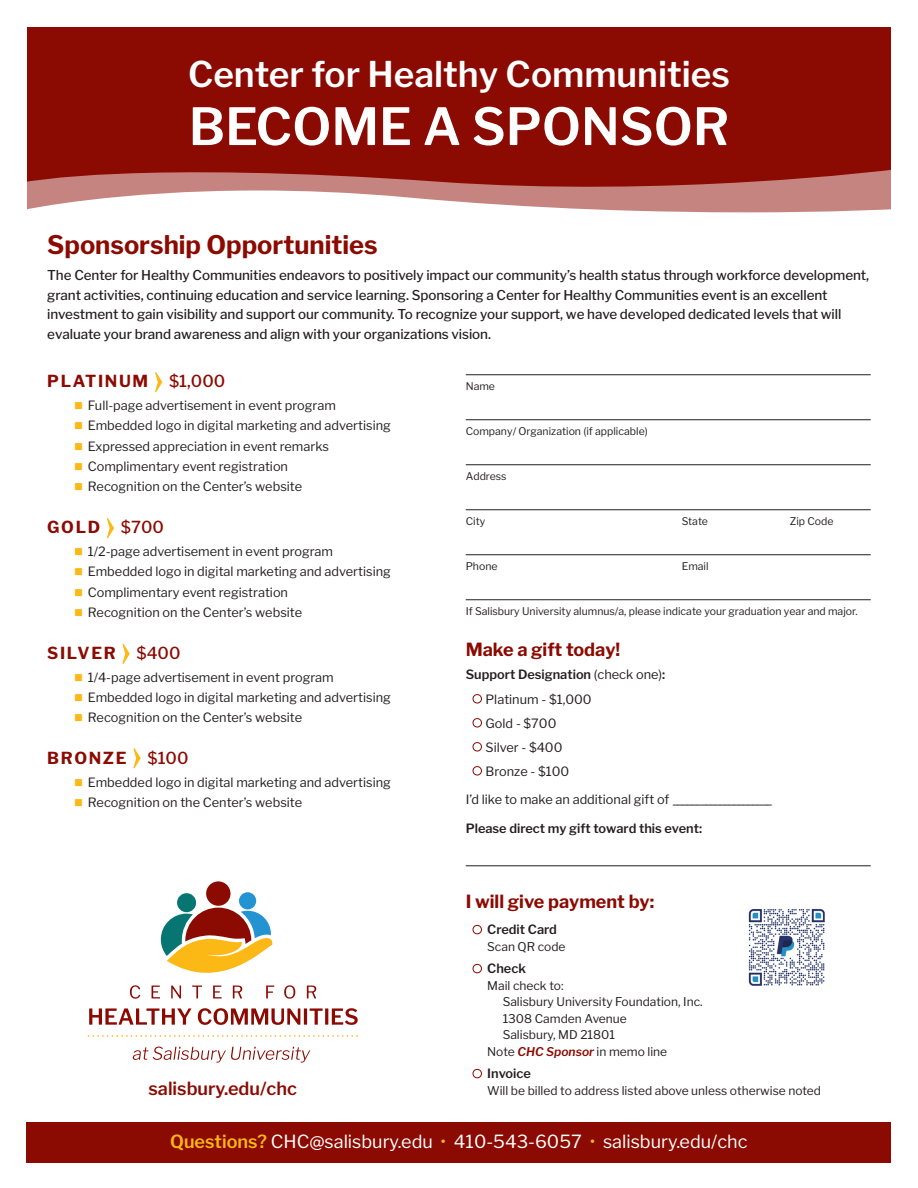
<style>
.page{position:relative;width:918px;height:1188px;background:#fff}
.page>*{position:absolute;margin:0;border:0;box-sizing:border-box;transform-origin:0 0}
.t1{font:600 51px "Libre Franklin";color:#fff}
.t2{font:600 35.25px "Libre Franklin";color:#fff}
.t3{font:700 25.5px "Libre Franklin";color:#8b0a02}
.t4{font:18px "Libre Franklin";color:#fff}
.t5{font:700 18px "Libre Franklin";color:#8b0a02}
.t6{font:600 18px "Libre Franklin";color:#8b0a02}
.t7{font:700 16.5px "Libre Franklin";letter-spacing:.1em;color:#8b0a02}
.t8{font:500 16.5px "Libre Franklin";color:#8b0a02}
.t9{font:500 13.5px/19.5px "Libre Franklin";letter-spacing:-.005em;color:#231f20}
.t10{font:12.75px/24px "Libre Franklin";color:#231f20}
.t11{font:600 12.75px "Libre Franklin";color:#231f20}
.t12{font:12px "Libre Franklin";color:#231f20}
.t13{font:10.5px "Libre Franklin";color:#231f20}
.s1{color:#fcb814}
.s2{font-weight:400}
.s3{font-weight:600;font-style:italic;color:#8b0a02}
.s4{font-weight:600;color:#fcb814}
</style>
<div class="page">
<svg style="left:155px;top:372px;width:7px;height:20px"></svg>
<svg style="left:107px;top:518px;width:7px;height:20px"></svg>
<svg style="left:122px;top:644px;width:8px;height:20px"></svg>
<svg style="left:133px;top:748px;width:8px;height:20px"></svg>
<div style="left:239px;top:892px;width:17px;height:17px;background:#2393d1;border-radius:50%"></div>
<div style="left:206px;top:881px;width:25px;height:25px;background:#8b0a02;border-radius:50%"></div>
<div style="left:177px;top:893px;width:19px;height:19px;background:#077672;border-radius:50%"></div>
<svg style="left:130px;top:985px;width:10px;height:14px"></svg>
<svg style="left:152px;top:908px;width:122px;height:90px"></svg>
<svg style="left:284px;top:985px;width:11px;height:14px"></svg>
<svg style="left:307px;top:986px;width:9px;height:12px"></svg>
<svg style="left:89px;top:1008px;width:102px;height:17px"></svg>
<svg style="left:198px;top:1008px;width:160px;height:17px"></svg>
<svg style="left:133px;top:1047px;width:177px;height:16px"></svg>
<svg style="left:88px;top:1035px;width:270px;height:2px"></svg>
<svg style="left:27px;top:198px;width:864px;height:14px"></svg>
<svg style="left:27px;top:27px;width:864px;height:171px;background:#911811"></svg>
<hr style="left:466px;top:374px;width:405px;height:1px;background:#231f20">
<hr style="left:466px;top:419px;width:405px;height:1px;background:#231f20">
<hr style="left:466px;top:464px;width:405px;height:1px;background:#231f20">
<hr style="left:466px;top:509px;width:405px;height:1px;background:#231f20">
<hr style="left:466px;top:554px;width:405px;height:1px;background:#231f20">
<hr style="left:466px;top:599px;width:405px;height:1px;background:#231f20">
<hr style="left:466px;top:866px;width:405px;height:1px;background:#231f20">
<div style="left:472px;top:694px;width:10px;height:10px;border:1px solid #8b0a02;border-radius:50%"></div>
<div style="left:472px;top:718px;width:10px;height:10px;border:1px solid #8b0a02;border-radius:50%"></div>
<div style="left:472px;top:742px;width:10px;height:10px;border:1px solid #8b0a02;border-radius:50%"></div>
<div style="left:472px;top:766px;width:10px;height:10px;border:1px solid #8b0a02;border-radius:50%"></div>
<div style="left:472px;top:925px;width:10px;height:9px;border:1px solid #8b0a02;border-radius:50%"></div>
<div style="left:472px;top:964px;width:10px;height:9px;border:1px solid #8b0a02;border-radius:50%"></div>
<div style="left:472px;top:1069px;width:10px;height:9px;border:1px solid #8b0a02;border-radius:50%"></div>
<div style="left:27px;top:1122px;width:864px;height:41px;background:#8b0a02"></div>
<img style="left:748px;top:909px;width:77px;height:77px">
<p class="t2" style="left:188px;top:53px;width:543px">Center for Healthy Communities</p>
<p class="t1" style="left:189px;top:96px;width:542px">BECOME A SPONSOR</p>
<p class="t3" style="left:47px;top:230px;width:332px">Sponsorship Opportunities</p>
<p class="t9" style="left:47px;top:266px;width:824px">The Center for Healthy Communities endeavors to positively impact our community’s health status through workforce development, grant activities, continuing education and service learning. Sponsoring a Center for Healthy Communities event is an excellent investment to gain visibility and support our community. To recognize your support, we have developed dedicated levels that will evaluate your brand awareness and align with your organizations vision.</p>
<p class="t7" style="left:47px;top:371px;width:103px">PLATINUM</p>
<p class="t8" style="left:169px;top:371px;width:58px">$1,000</p>
<p class="t10" style="left:74px;top:394px;width:263px"><span class="s1">■</span> Full-page advertisement in event program</p>
<p class="t10" style="left:74px;top:414px;width:318px"><span class="s1">■</span> Embedded logo in digital marketing and advertising</p>
<p class="t10" style="left:74px;top:434px;width:256px"><span class="s1">■</span> Expressed appreciation in event remarks</p>
<p class="t10" style="left:74px;top:454px;width:215px"><span class="s1">■</span> Complimentary event registration</p>
<p class="t10" style="left:74px;top:475px;width:229px"><span class="s1">■</span> Recognition on the Center’s website</p>
<p class="t7" style="left:47px;top:517px;width:54px">GOLD</p>
<p class="t8" style="left:121px;top:517px;width:45px">$700</p>
<p class="t10" style="left:74px;top:539px;width:260px"><span class="s1">■</span> 1/2-page advertisement in event program</p>
<p class="t10" style="left:74px;top:560px;width:318px"><span class="s1">■</span> Embedded logo in digital marketing and advertising</p>
<p class="t10" style="left:74px;top:580px;width:215px"><span class="s1">■</span> Complimentary event registration</p>
<p class="t10" style="left:74px;top:600px;width:229px"><span class="s1">■</span> Recognition on the Center’s website</p>
<p class="t7" style="left:47px;top:643px;width:70px">SILVER</p>
<p class="t8" style="left:136px;top:643px;width:46px">$400</p>
<p class="t10" style="left:74px;top:665px;width:261px"><span class="s1">■</span> 1/4-page advertisement in event program</p>
<p class="t10" style="left:74px;top:685px;width:318px"><span class="s1">■</span> Embedded logo in digital marketing and advertising</p>
<p class="t10" style="left:74px;top:706px;width:229px"><span class="s1">■</span> Recognition on the Center’s website</p>
<p class="t7" style="left:47px;top:748px;width:81px">BRONZE</p>
<p class="t8" style="left:147px;top:748px;width:43px">$100</p>
<p class="t10" style="left:74px;top:771px;width:318px"><span class="s1">■</span> Embedded logo in digital marketing and advertising</p>
<p class="t10" style="left:74px;top:791px;width:229px"><span class="s1">■</span> Recognition on the Center’s website</p>
<p class="t6" style="left:149px;top:1077px;width:150px">salisbury.edu/chc</p>
<p class="t13" style="left:466px;top:379px;width:31px">Name</p>
<p class="t13" style="left:466px;top:424px;width:184px">Company/ Organization (if applicable)</p>
<p class="t13" style="left:466px;top:469px;width:42px">Address</p>
<p class="t13" style="left:466px;top:514px;width:21px">City</p>
<p class="t13" style="left:682px;top:514px;width:28px">State</p>
<p class="t13" style="left:790px;top:514px;width:45px">Zip Code</p>
<p class="t13" style="left:466px;top:559px;width:33px">Phone</p>
<p class="t13" style="left:682px;top:559px;width:28px">Email</p>
<p class="t13" style="left:466px;top:604px;width:393px">If Salisbury University alumnus/a, please indicate your graduation year and major.</p>
<p class="t5" style="left:466px;top:638px;width:156px">Make a gift today!</p>
<p class="t11" style="left:466px;top:667px;width:201px">Support Designation <span class="s2">(check one)</span>:</p>
<p class="t10" style="left:486px;top:687px;width:108px">Platinum - $1,000<br>Gold - $700<br>Silver - $400<br>Bronze - $100</p>
<p class="t10" style="left:466px;top:788px;width:308px">I’d like to make an additional gift of _____________________</p>
<p class="t11" style="left:466px;top:820px;width:238px">Please direct my gift toward this event:</p>
<p class="t5" style="left:466px;top:891px;width:190px">I will give payment by:</p>
<p class="t11" style="left:487px;top:922px;width:71px">Credit Card</p>
<p class="t12" style="left:487px;top:939px;width:80px">Scan QR code</p>
<p class="t11" style="left:487px;top:961px;width:40px">Check</p>
<p class="t12" style="left:487px;top:978px;width:78px">Mail check to:</p>
<p class="t12" style="left:503px;top:995px;width:202px">Salisbury University Foundation, Inc.</p>
<p class="t12" style="left:503px;top:1011px;width:126px">1308 Camden Avenue</p>
<p class="t12" style="left:503px;top:1028px;width:114px">Salisbury, MD 21801</p>
<p class="t12" style="left:487px;top:1044px;width:182px">Note <span class="s3">CHC Sponsor</span> in memo line</p>
<p class="t11" style="left:487px;top:1066px;width:45px">Invoice</p>
<p class="t12" style="left:487px;top:1083px;width:335px">Will be billed to address listed above unless otherwise noted</p>
<p class="t4" style="left:170px;top:1131px;width:579px"><span class="s4">Questions?</span> CHC@salisbury.edu <span class="s1">•</span> 410-543-6057 <span class="s1">•</span> salisbury.edu/chc</p>
</div>
